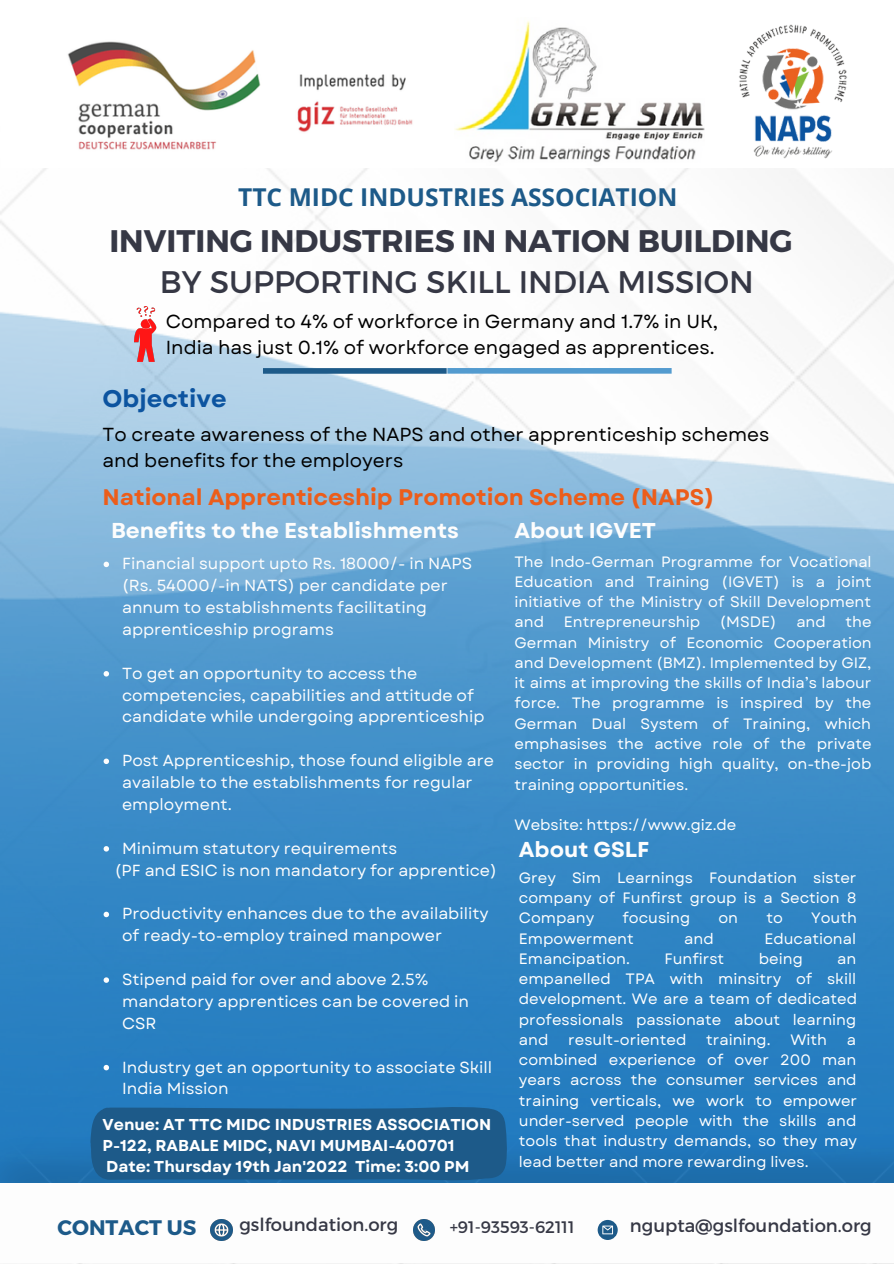
<style>
.page{position:relative;width:894px;height:1264px;background:#fff}
.page>*{position:absolute;margin:0;border:0;box-sizing:border-box;transform-origin:0 0}
.t1{font:700 31.2px "Montserrat";color:#363845}
.t2{font:31.2px "Montserrat";color:#363845}
.t3{font:700 24.6px "Open Sans";color:#1d5a89}
.t4{font:700 24px "Garet";color:#0c54a0}
.t5{font:700 22.5px "Garet";color:#ec5d1a}
.t6{font:700 21.6px "Garet";color:#fdfdfd}
.t7{font:700 21.45px "Garet";color:#fdfdfd}
.t8{font:700 21px "Montserrat";color:#1d5a89}
.t9{font:18.9px/26.4px "Garet";color:#000}
.t10{font:18px "Montserrat";color:#363845}
.t11{font:16.65px "Montserrat";color:#363845}
.t12{font:16.05px/21.9px "Garet";color:#fdfdfd}
.t13{font:700 15.75px/21.5px "Garet";color:#fff}
.t14{font:15px/20.2px "Garet";color:#fff;text-align:justify}
</style>
<div class="page">
<img style="left:0;top:302px;width:893px;height:824px">
<img style="left:0;top:1126px;width:893px;height:57px">
<img style="left:210px;top:1219px;width:22px;height:21px">
<img style="left:413px;top:1219px;width:22px;height:21px">
<div style="left:263px;top:368px;width:183px;height:6px;background:#1d5a89"></div>
<div style="left:447px;top:368px;width:224px;height:5px;background:#539bcf"></div>
<img style="left:68px;top:41px;width:345px;height:109px">
<img style="left:704px;top:24px;width:143px;height:164px">
<img style="left:455px;top:21px;width:249px;height:142px">
<svg style="left:90px;top:1105px;width:417px;height:77px;background:#1d5c8c"></svg>
<img style="left:135px;top:306px;width:21px;height:55px">
<svg style="left:597px;top:1219px;width:20px;height:20px"></svg>
<svg style="left:602px;top:1225px;width:11px;height:9px"></svg>
<svg style="left:104px;top:561px;width:5px;height:6px"></svg>
<svg style="left:104px;top:671px;width:5px;height:5px"></svg>
<svg style="left:104px;top:758px;width:5px;height:6px"></svg>
<svg style="left:104px;top:846px;width:5px;height:5px"></svg>
<svg style="left:104px;top:911px;width:5px;height:6px"></svg>
<svg style="left:104px;top:977px;width:5px;height:5px"></svg>
<svg style="left:104px;top:1064px;width:5px;height:6px"></svg>
<h2 class="t3" style="left:238px;top:179px;width:440px">TTC MIDC INDUSTRIES ASSOCIATION</h2>
<h1 class="t1" style="left:109px;top:221px;width:684px">INVITING INDUSTRIES IN NATION BUILDING</h1>
<h1 class="t2" style="left:160px;top:261px;width:595px">BY SUPPORTING SKILL INDIA MISSION</h1>
<p class="t9" style="left:166px;top:308px;width:553px">Compared to 4% of workforce in Germany and 1.7% in UK,<br>India has just 0.1% of workforce engaged as apprentices.</p>
<h3 class="t4" style="left:102px;top:382px;width:126px">Objective</h3>
<p class="t9" style="left:102px;top:421px;width:668px">To create awareness of the NAPS and other apprenticeship schemes and benefits for the employers</p>
<h3 class="t5" style="left:102px;top:481px;width:613px">National Apprenticeship Promotion Scheme (NAPS)</h3>
<h3 class="t6" style="left:111px;top:514px;width:349px">Benefits to the Establishments</h3>
<p class="t12" style="left:122px;top:553px;width:351px">Financial support upto Rs. 18000/- in NAPS (Rs. 54000/-in NATS) per candidate per annum to establishments facilitating apprenticeship programs</p>
<p class="t12" style="left:122px;top:662px;width:364px">To get an opportunity to access the competencies, capabilities and attitude of candidate while undergoing apprenticeship</p>
<p class="t12" style="left:122px;top:749px;width:373px">Post Apprenticeship, those found eligible are available to the establishments for regular employment.</p>
<p class="t12" style="left:122px;top:837px;width:276px">Minimum statutory requirements</p>
<h3 class="t7" style="left:514px;top:514px;width:143px">About IGVET</h3>
<p class="t14" style="left:514px;top:551px;width:358px">The Indo-German Programme for Vocational Education and Training (IGVET) is a joint initiative of the Ministry of Skill Development and</p>
<p class="t14" style="left:563px;top:612px;width:138px">Entrepreneurship</p>
<p class="t14" style="left:719px;top:612px;width:58px">(MSDE)</p>
<p class="t14" style="left:796px;top:612px;width:31px">and</p>
<p class="t14" style="left:514px;top:612px;width:358px;text-indent:331px">the German Ministry of Economic Cooperation and Development (BMZ). Implemented by GIZ, it aims at improving the skills of India’s labour force. The programme is inspired by the German Dual System of Training, which emphasises the active role of the private sector in providing high quality, on-the-job training opportunities.</p>
<p class="t14" style="left:514px;top:814px;width:223px">Website: https://www.giz.de</p>
<h3 class="t6" style="left:518px;top:834px;width:132px">About GSLF</h3>
<p class="t12" style="left:115px;top:859px;width:383px">(PF and ESIC is non mandatory for apprentice)</p>
<p class="t12" style="left:122px;top:902px;width:368px">Productivity enhances due to the availability of ready-to-employ trained manpower</p>
<p class="t12" style="left:122px;top:968px;width:348px">Stipend paid for over and above 2.5% mandatory apprentices can be covered in<br>CSR</p>
<p class="t12" style="left:122px;top:1056px;width:371px">Industry get an opportunity to associate Skill<br>India Mission</p>
<p class="t13" style="left:102px;top:1113px;width:390px">Venue: AT TTC MIDC INDUSTRIES ASSOCIATION<br>P-122, RABALE MIDC, NAVI MUMBAI-400701<br>Date: Thursday 19th Jan'2022 Time: 3:00 PM</p>
<p class="t14" style="left:518px;top:867px;width:339px">Grey Sim Learnings Foundation sister company of Funfirst group is a Section 8<br>Company</p>
<p class="t14" style="left:622px;top:907px;width:69px">focusing</p>
<p class="t14" style="left:718px;top:907px;width:21px">on</p>
<p class="t14" style="left:766px;top:907px;width:18px">to</p>
<p class="t14" style="left:810px;top:907px;width:47px">Youth</p>
<p class="t14" style="left:518px;top:928px;width:116px">Empowerment</p>
<p class="t14" style="left:684px;top:928px;width:31px">and</p>
<p class="t14" style="left:764px;top:928px;width:93px">Educational</p>
<p class="t14" style="left:518px;top:948px;width:112px">Emancipation.</p>
<p class="t14" style="left:664px;top:948px;width:61px">Funfirst</p>
<p class="t14" style="left:758px;top:948px;width:45px">being</p>
<p class="t14" style="left:518px;top:948px;width:340px;text-indent:318px">an empanelled TPA with minsitry of skill development. We are a team of dedicated professionals passionate about learning and</p>
<p class="t14" style="left:568px;top:1029px;width:120px">result-oriented</p>
<p class="t14" style="left:706px;top:1029px;width:66px">training.</p>
<p class="t14" style="left:790px;top:1029px;width:38px">With</p>
<p class="t14" style="left:518px;top:1029px;width:340px;text-indent:328px">a combined experience of over 200 man years across the consumer services and training verticals, we work to empower under-served people with the skills and tools that industry demands, so they may lead better and more rewarding lives.</p>
<h3 class="t8" style="left:58px;top:1213px;width:140px">CONTACT US</h3>
<p class="t10" style="left:239px;top:1212px;width:160px">gslfoundation.org</p>
<p class="t11" style="left:449px;top:1216px;width:126px">+91-93593-62111</p>
<p class="t10" style="left:629px;top:1213px;width:243px">ngupta@gslfoundation.org</p>
</div>
